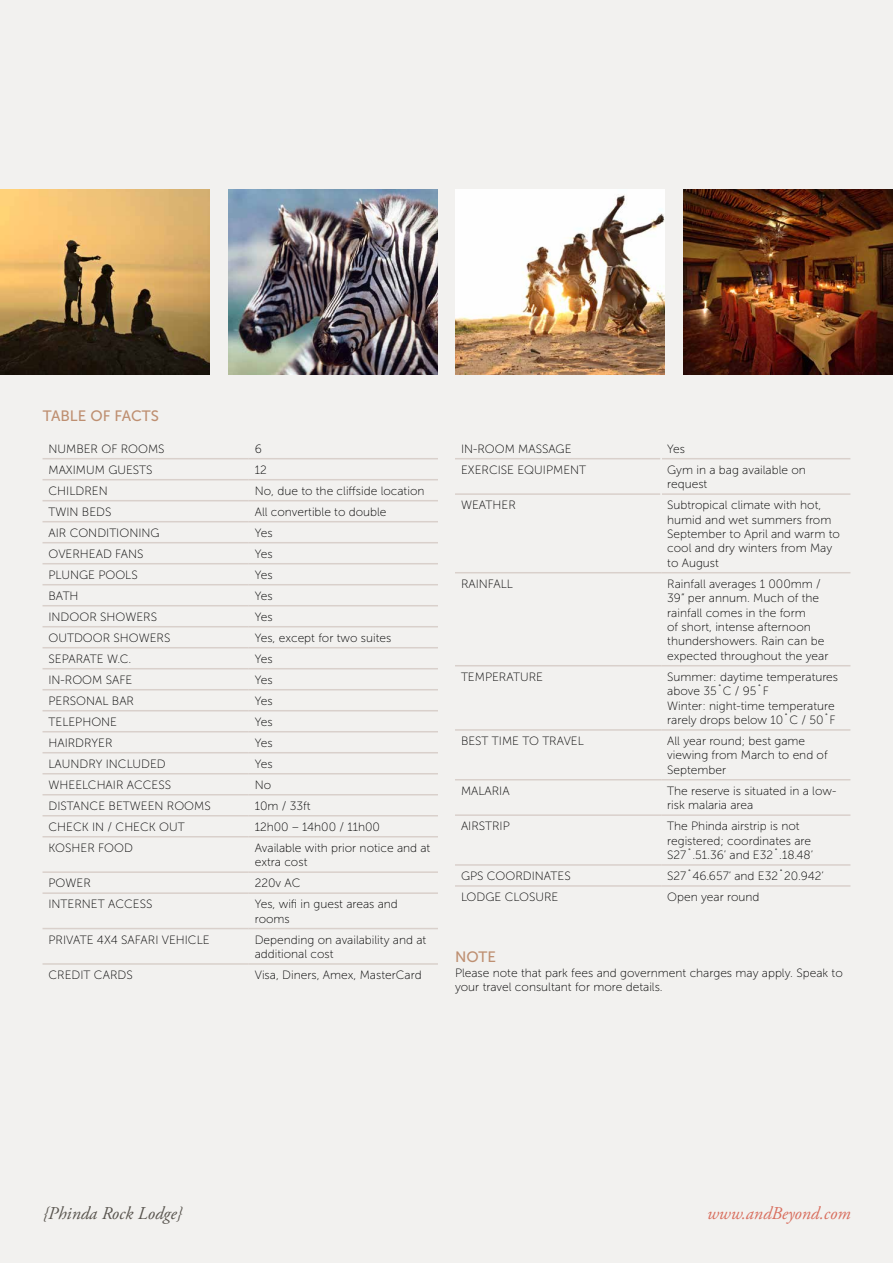
<style>
.page{position:relative;width:893px;height:1263px;background:#f2f1ef}
.page>*{position:absolute;margin:0;border:0;box-sizing:border-box;transform-origin:0 0}
.t1{font:italic 18px "Adobe Garamond Pro";color:#59554f}
.t2{font:italic 18px "Adobe Garamond Pro";color:#d86e5e}
.t3{font:15px "Museo Sans 500";color:#be8f71}
.t4{font:12px/14.4px "Museo Sans 100";color:#000}
</style>
<div class="page">
<img style="left:0;top:189px;width:210px;height:185px">
<img style="left:228px;top:189px;width:209px;height:185px">
<img style="left:456px;top:189px;width:209px;height:185px">
<img style="left:683px;top:189px;width:209px;height:185px">
<svg style="left:248px;top:459px;width:1px;height:358px"></svg>
<hr style="left:43px;top:458px;width:206px;height:1px;background:#d9d0cb">
<hr style="left:249px;top:458px;width:189px;height:1px;background:#d9d0cb">
<hr style="left:43px;top:479px;width:206px;height:1px;background:#d9d0cb">
<hr style="left:249px;top:479px;width:189px;height:1px;background:#d9d0cb">
<hr style="left:43px;top:500px;width:206px;height:1px;background:#d9d0cb">
<hr style="left:249px;top:500px;width:189px;height:1px;background:#d9d0cb">
<hr style="left:43px;top:521px;width:206px;height:1px;background:#d9d0cb">
<hr style="left:249px;top:521px;width:189px;height:1px;background:#d9d0cb">
<hr style="left:43px;top:542px;width:206px;height:1px;background:#d9d0cb">
<hr style="left:249px;top:542px;width:189px;height:1px;background:#d9d0cb">
<hr style="left:43px;top:563px;width:206px;height:1px;background:#d9d0cb">
<hr style="left:249px;top:563px;width:189px;height:1px;background:#d9d0cb">
<hr style="left:43px;top:584px;width:206px;height:1px;background:#d9d0cb">
<hr style="left:249px;top:584px;width:189px;height:1px;background:#d9d0cb">
<hr style="left:43px;top:605px;width:206px;height:1px;background:#d9d0cb">
<hr style="left:249px;top:605px;width:189px;height:1px;background:#d9d0cb">
<hr style="left:43px;top:626px;width:206px;height:1px;background:#d9d0cb">
<hr style="left:249px;top:626px;width:189px;height:1px;background:#d9d0cb">
<hr style="left:43px;top:647px;width:206px;height:1px;background:#d9d0cb">
<hr style="left:249px;top:647px;width:189px;height:1px;background:#d9d0cb">
<hr style="left:43px;top:668px;width:206px;height:1px;background:#d9d0cb">
<hr style="left:249px;top:668px;width:189px;height:1px;background:#d9d0cb">
<hr style="left:43px;top:689px;width:206px;height:1px;background:#d9d0cb">
<hr style="left:249px;top:689px;width:189px;height:1px;background:#d9d0cb">
<hr style="left:43px;top:710px;width:206px;height:1px;background:#d9d0cb">
<hr style="left:249px;top:710px;width:189px;height:1px;background:#d9d0cb">
<hr style="left:43px;top:731px;width:206px;height:1px;background:#d9d0cb">
<hr style="left:249px;top:731px;width:189px;height:1px;background:#d9d0cb">
<hr style="left:43px;top:752px;width:206px;height:1px;background:#d9d0cb">
<hr style="left:249px;top:752px;width:189px;height:1px;background:#d9d0cb">
<hr style="left:43px;top:773px;width:206px;height:1px;background:#d9d0cb">
<hr style="left:249px;top:773px;width:189px;height:1px;background:#d9d0cb">
<hr style="left:43px;top:794px;width:206px;height:1px;background:#d9d0cb">
<hr style="left:249px;top:794px;width:189px;height:1px;background:#d9d0cb">
<hr style="left:43px;top:815px;width:206px;height:1px;background:#d9d0cb">
<hr style="left:249px;top:815px;width:189px;height:1px;background:#d9d0cb">
<hr style="left:43px;top:836px;width:206px;height:1px;background:#d9d0cb">
<hr style="left:249px;top:836px;width:189px;height:1px;background:#d9d0cb">
<hr style="left:43px;top:892px;width:206px;height:2px;background:#d9d0cb">
<hr style="left:249px;top:892px;width:189px;height:2px;background:#d9d0cb">
<hr style="left:43px;top:928px;width:206px;height:1px;background:#d9d0cb">
<hr style="left:249px;top:928px;width:189px;height:1px;background:#d9d0cb">
<hr style="left:43px;top:963px;width:206px;height:2px;background:#d9d0cb">
<hr style="left:249px;top:963px;width:189px;height:2px;background:#d9d0cb">
<hr style="left:43px;top:871px;width:206px;height:2px;background:#d9d0cb">
<hr style="left:249px;top:871px;width:189px;height:2px;background:#d9d0cb">
<hr style="left:455px;top:458px;width:205px;height:1px;background:#d9d0cb">
<hr style="left:662px;top:458px;width:188px;height:1px;background:#d9d0cb">
<hr style="left:455px;top:493px;width:205px;height:2px;background:#d9d0cb">
<hr style="left:662px;top:493px;width:188px;height:2px;background:#d9d0cb">
<hr style="left:455px;top:572px;width:206px;height:1px;background:#d9d0cb">
<hr style="left:661px;top:572px;width:189px;height:1px;background:#d9d0cb">
<hr style="left:455px;top:665px;width:206px;height:1px;background:#d9d0cb">
<hr style="left:661px;top:665px;width:189px;height:1px;background:#d9d0cb">
<hr style="left:455px;top:729px;width:206px;height:2px;background:#d9d0cb">
<hr style="left:661px;top:729px;width:189px;height:2px;background:#d9d0cb">
<hr style="left:455px;top:779px;width:206px;height:1px;background:#d9d0cb">
<hr style="left:661px;top:779px;width:189px;height:1px;background:#d9d0cb">
<hr style="left:455px;top:814px;width:206px;height:2px;background:#d9d0cb">
<hr style="left:661px;top:814px;width:189px;height:2px;background:#d9d0cb">
<hr style="left:455px;top:864px;width:206px;height:2px;background:#d9d0cb">
<hr style="left:661px;top:864px;width:189px;height:2px;background:#d9d0cb">
<hr style="left:455px;top:885px;width:206px;height:2px;background:#d9d0cb">
<hr style="left:661px;top:885px;width:189px;height:2px;background:#d9d0cb">
<p class="t3" style="left:43px;top:407px;width:116px">TABLE OF FACTS</p>
<p class="t4" style="left:49px;top:441px;width:118px">N UMBER OF ROOMS</p>
<p class="t4" style="left:255px;top:441px;width:9px">6</p>
<p class="t4" style="left:49px;top:462px;width:106px">MAXIMUM GUESTS</p>
<p class="t4" style="left:255px;top:462px;width:13px">12</p>
<p class="t4" style="left:49px;top:483px;width:58px">CHILDREN</p>
<p class="t4" style="left:255px;top:483px;width:171px">No, due to the cliffside location</p>
<p class="t4" style="left:49px;top:504px;width:64px">TWIN BEDS</p>
<p class="t4" style="left:255px;top:504px;width:133px">All convertible to double</p>
<p class="t4" style="left:49px;top:525px;width:113px">AIR CON DITION ING</p>
<p class="t4" style="left:255px;top:525px;width:19px">Yes</p>
<p class="t4" style="left:49px;top:546px;width:19px">Overhead</p>
<p class="t4" style="left:115px;top:546px;width:29px">fans</p>
<p class="t4" style="left:255px;top:546px;width:19px">Yes</p>
<p class="t4" style="left:49px;top:567px;width:59px">Plunge pools</p>
<p class="t4" style="left:255px;top:567px;width:19px">Yes</p>
<p class="t4" style="left:49px;top:588px;width:32px">BATH</p>
<p class="t4" style="left:255px;top:588px;width:19px">Yes</p>
<p class="t4" style="left:49px;top:609px;width:22px">Indoor</p>
<p class="t4" style="left:100px;top:609px;width:9px">showers</p>
<p class="t4" style="left:255px;top:609px;width:19px">Yes</p>
<p class="t4" style="left:49px;top:630px;width:10px">outdoor</p>
<p class="t4" style="left:114px;top:630px;width:9px">showers</p>
<p class="t4" style="left:255px;top:630px;width:138px">Yes, except for two suites</p>
<p class="t4" style="left:49px;top:651px;width:84px">SEPARATE W.C.</p>
<p class="t4" style="left:255px;top:651px;width:19px">Yes</p>
<p class="t4" style="left:49px;top:672px;width:85px">IN-ROOM SAFE</p>
<p class="t4" style="left:255px;top:672px;width:19px">Yes</p>
<p class="t4" style="left:49px;top:693px;width:16px">Perso</p>
<p class="t4" style="left:86px;top:693px;width:34px">nal bar</p>
<p class="t4" style="left:255px;top:693px;width:19px">Yes</p>
<p class="t4" style="left:49px;top:714px;width:70px">TELEPHON E</p>
<p class="t4" style="left:255px;top:714px;width:19px">Yes</p>
<p class="t4" style="left:49px;top:735px;width:66px">HAIRDRYER</p>
<p class="t4" style="left:255px;top:735px;width:19px">Yes</p>
<p class="t4" style="left:49px;top:756px;width:119px">LAUN DRY INCLUDED</p>
<p class="t4" style="left:255px;top:756px;width:19px">Yes</p>
<p class="t4" style="left:49px;top:777px;width:124px">WHEELCHAIR ACCESS</p>
<p class="t4" style="left:255px;top:777px;width:18px">No</p>
<p class="t4" style="left:49px;top:798px;width:16px">Dista</p>
<p class="t4" style="left:81px;top:798px;width:37px">nce betwee</p>
<p class="t4" style="left:155px;top:798px;width:22px">n rooms</p>
<p class="t4" style="left:255px;top:798px;width:57px">10m / 33ft</p>
<p class="t4" style="left:49px;top:819px;width:138px">CHECK IN / CHECK OUT</p>
<p class="t4" style="left:255px;top:819px;width:127px">12h00 – 14h00 / 11h00</p>
<p class="t4" style="left:49px;top:840px;width:86px">KOSHER FOOD</p>
<p class="t4" style="left:255px;top:840px;width:177px">Available with prior notice and at extra cost</p>
<p class="t4" style="left:49px;top:876px;width:44px">POWER</p>
<p class="t4" style="left:255px;top:876px;width:47px">220v AC</p>
<p class="t4" style="left:49px;top:897px;width:105px">INTERN ET ACCESS</p>
<p class="t4" style="left:255px;top:897px;width:145px">Yes, wifi in guest areas and rooms</p>
<p class="t4" style="left:49px;top:932px;width:163px">PRIVATE 4X4 SAFARI VEHICLE</p>
<p class="t4" style="left:255px;top:932px;width:173px">Depending on availability and at additional cost</p>
<p class="t4" style="left:49px;top:968px;width:86px">CREDIT CARDS</p>
<p class="t4" style="left:255px;top:968px;width:168px">Visa, Diners, Amex, MasterCard</p>
<p class="t4" style="left:461px;top:441px;width:112px">IN -ROOM MASSAGE</p>
<p class="t4" style="left:667px;top:441px;width:19px">Yes</p>
<p class="t4" style="left:461px;top:462px;width:15px">Exercise</p>
<p class="t4" style="left:517px;top:462px;width:25px">equipme</p>
<p class="t4" style="left:570px;top:462px;width:14px">nt</p>
<p class="t4" style="left:667px;top:462px;width:140px">Gym in a bag available on request</p>
<p class="t4" style="left:461px;top:498px;width:56px">WEATHER</p>
<p class="t4" style="left:667px;top:498px;width:174px">Subtropical climate with hot, humid and wet summers from<br>September to April and warm to cool and dry winters from May to August</p>
<p class="t4" style="left:461px;top:576px;width:54px">RAIN FALL</p>
<p class="t4" style="left:667px;top:576px;width:163px">Rainfall averages 1 000mm /<br>39” per annum. Much of the rainfall comes in the form<br>of short, intense afternoon thundershowers. Rain can be expected throughout the year</p>
<p class="t4" style="left:461px;top:669px;width:84px">TEMPERATURE</p>
<p class="t4" style="left:667px;top:669px;width:172px">Summer: daytime temperatures above 35˚C / 95˚F<br>Winter: night-time temperature rarely drops below 10˚C / 50˚F</p>
<p class="t4" style="left:461px;top:734px;width:124px">BEST TIME TO TRAVEL</p>
<p class="t4" style="left:667px;top:734px;width:162px">All year round; best game viewing from March to end of<br>September</p>
<p class="t4" style="left:461px;top:783px;width:50px">MALARIA</p>
<p class="t4" style="left:667px;top:783px;width:171px">The reserve is situated in a low&shy;risk malaria area</p>
<p class="t4" style="left:461px;top:819px;width:50px">AIRSTRIP</p>
<p class="t4" style="left:667px;top:819px;width:147px">The Phinda airstrip is not registered; coordinates are<br>S27˚.51.36’ and E32˚.18.48’</p>
<p class="t4" style="left:461px;top:869px;width:111px">GPS COORDINATES</p>
<p class="t4" style="left:667px;top:869px;width:158px">S27˚46.657’ and E32˚20.942’</p>
<p class="t4" style="left:461px;top:890px;width:99px">LODGE CLOSURE</p>
<p class="t4" style="left:667px;top:890px;width:94px">Open year round</p>
<p class="t3" style="left:455px;top:949px;width:11px">NOTE</p>
<p class="t4" style="left:455px;top:965px;width:389px">Please note that park fees and government charges may apply. Speak to your travel consultant for more details.</p>
<h1 class="t1" style="left:43px;top:1202px;width:141px">{Phinda Rock Lodge}</h1>
<h1 class="t2" style="left:707px;top:1202px;width:145px">www.andBeyond.com</h1>
</div>
